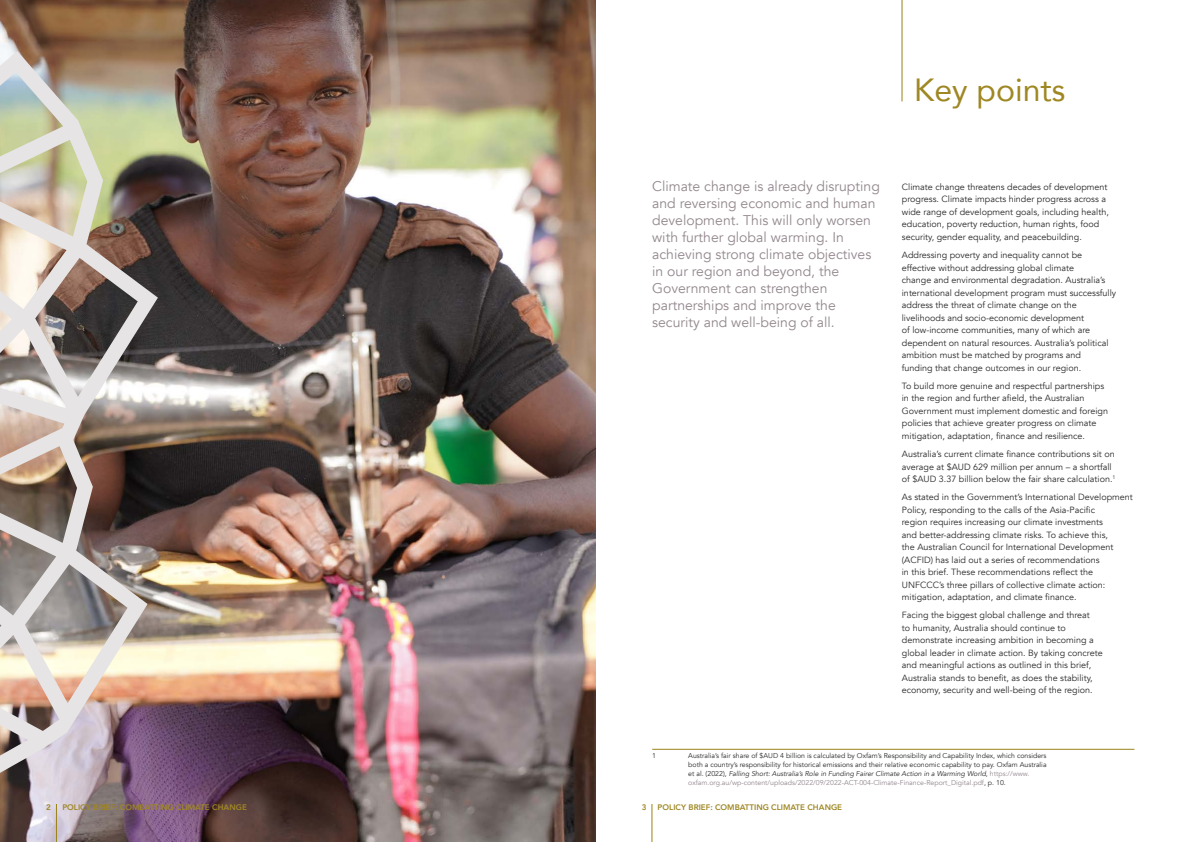
<style>
.page{position:relative;width:1191px;height:842px;background:#fff}
.page>*{position:absolute;margin:0;border:0;box-sizing:border-box;transform-origin:0 0}
.t1{font:32px "Avenir";color:#9f8723}
.t2{font:14px/17px "Avenir";color:#92878e}
.t3{font:9px/12.5px "Avenir";color:#292829}
.t4{font:800 8px "Avenir";color:#9f8723}
.t5{font:7px/9px "Avenir";color:#292829}
.s1{font-style:italic}
.s2{color:#92878e}
</style>
<div class="page">
<img style="left:158px;top:0;width:437px;height:842px">
<img style="left:0;top:0;width:158px;height:842px">
<hr style="left:901px;top:0;width:1px;height:101px;background:#9a8217">
<hr style="left:652px;top:749px;width:482px;height:1px;background:#9a8217">
<hr style="left:56px;top:804px;width:1px;height:38px;background:#9a8217">
<hr style="left:651px;top:804px;width:1px;height:38px;background:#9a8217">
<h1 class="t1" style="left:914px;top:65px;width:153px">Key points</h1>
<p class="t2" style="left:652px;top:178px;width:229px">Climate change is already disrupting and reversing economic and human development. This will only worsen with further global warming. In achieving strong climate objectives in our region and beyond, the<br>Government can strengthen partnerships and improve the security and well-being of all.</p>
<p class="t3" style="left:901px;top:181px;width:209px">Climate change threatens decades of development progress. Climate impacts hinder progress across a wide range of development goals, including health, education, poverty reduction, human rights, food security, gender equality, and peacebuilding.</p>
<p class="t3" style="left:901px;top:249px;width:216px">Addressing poverty and inequality cannot be effective without addressing global climate<br>change and environmental degradation. Australia’s international development program must successfully address the threat of climate change on the livelihoods and socio-economic development<br>of low-income communities, many of which are dependent on natural resources. Australia’s political ambition must be matched by programs and<br>funding that change outcomes in our region.</p>
<p class="t3" style="left:901px;top:380px;width:208px">To build more genuine and respectful partnerships in the region and further afield, the Australian Government must implement domestic and foreign policies that achieve greater progress on climate mitigation, adaptation, finance and resilience.</p>
<p class="t3" style="left:901px;top:448px;width:215px">Australia’s current climate finance contributions sit on average at $AUD 629 million per annum – a shortfall of $AUD 3.37 billion below the fair share calculation.<sup>1</sup></p>
<p class="t3" style="left:901px;top:491px;width:233px">As stated in the Government’s International Development Policy, responding to the calls of the Asia-Pacific<br>region requires increasing our climate investments<br>and better-addressing climate risks. To achieve this,<br>the Australian Council for International Development (ACFID) has laid out a series of recommendations<br>in this brief. These recommendations reflect the UNFCCC’s three pillars of collective climate action: mitigation, adaptation, and climate finance.</p>
<p class="t3" style="left:901px;top:609px;width:202px">Facing the biggest global challenge and threat<br>to humanity, Australia should continue to demonstrate increasing ambition in becoming a global leader in climate action. By taking concrete and meaningful actions as outlined in this brief, Australia stands to benefit, as does the stability, economy, security and well-being of the region.</p>
<p class="t5" style="left:652px;top:751px;width:5px">1</p>
<p class="t5" style="left:688px;top:751px;width:360px">Australia’s fair share of $AUD 4 billion is calculated by Oxfam’s Responsibility and Capability Index, which considers both a country’s responsibility for historical emissions and their relative economic capability to pay. Oxfam Australia et al. (2022), <span class="s1">Falling Short: Australia’s Role in Funding Fairer Climate Action in a Warming World</span>, <span class="s2">https://www. oxfam.org.au/wp-content/uploads/2022/09/2022-ACT-004-Climate-Finance-Report_Digital.pdf</span>, p. 10.</p>
<p class="t4" style="left:46px;top:801px;width:6px">2</p>
<p class="t4" style="left:62px;top:801px;width:186px">POLICY BRIEF: COMBATTING CLIMATE CHANGE</p>
<p class="t4" style="left:641px;top:801px;width:6px">3</p>
<p class="t4" style="left:657px;top:801px;width:186px">POLICY BRIEF: COMBATTING CLIMATE CHANGE</p>
</div>
